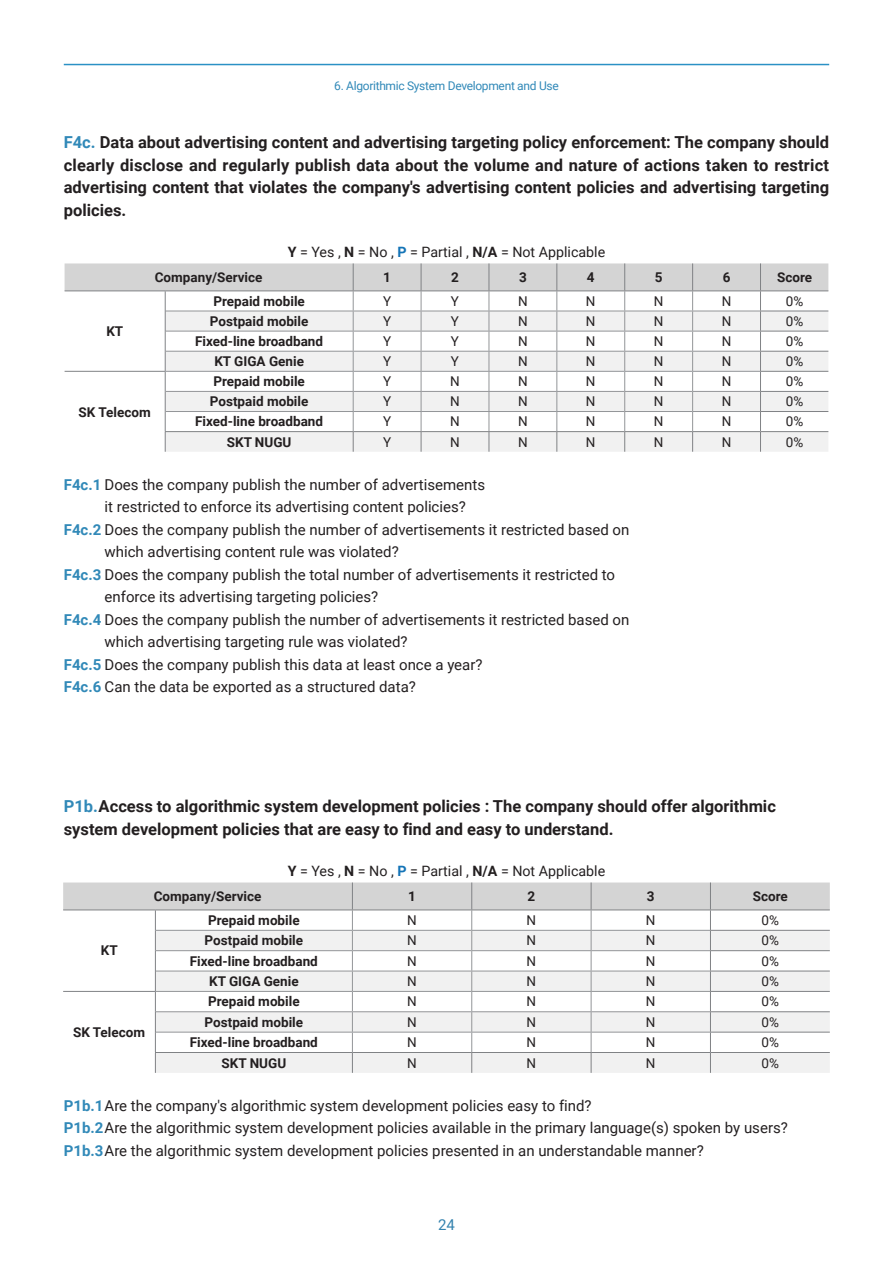
<style>
.page{position:relative;width:893px;height:1263px;background:#fff}
.page>*{position:absolute;margin:0;border:0;box-sizing:border-box;transform-origin:0 0}
.t1{font:700 16.5px/22.5px "Roboto";color:#231f20;text-align:justify}
.t2{font:15px/22.5px "Roboto";color:#231f20}
.t3{font:15px "Roboto";color:#3382ae}
.t4{font:14.25px "Roboto";color:#231f20}
.t5{font:700 13.5px "Roboto";color:#231f20}
.t6{font:13.5px "Roboto";color:#231f20}
.t7{font:12px "Roboto";letter-spacing:-.025em;color:#3189b8}
.s1{color:#3189b8}
.s2{font-weight:700}
.s3{font-weight:700;color:#1474b7}
.s4{font-weight:700;color:#3189b8}
</style>
<div class="page">
<svg style="left:65px;top:263px;width:763px;height:189px"></svg>
<svg style="left:63px;top:882px;width:767px;height:191px"></svg>
<hr style="left:64px;top:64px;width:765px;height:1px;background:#2b91c5">
<p class="t7" style="left:334px;top:77px;width:226px">6. Algorithmic System Development and Use</p>
<p class="t1" style="left:64px;top:130px;width:767px"><span class="s1">F4c.</span> Data about advertising content and advertising targeting policy enforcement: The company should clearly disclose and regularly publish data about the volume and nature of actions taken to restrict advertising content that violates the company's advertising content policies and advertising targeting policies.</p>
<p class="t4" style="left:288px;top:242px;width:319px"><span class="s2">Y</span> = Yes , <span class="s2">N</span> = No , <span class="s3">P</span> = Partial , <span class="s2">N/A</span> = Not Applicable</p>
<p class="t5" style="left:155px;top:268px;width:109px">Company/Service</p>
<p class="t5" style="left:383px;top:268px;width:9px">1</p>
<p class="t5" style="left:451px;top:268px;width:9px">2</p>
<p class="t5" style="left:519px;top:268px;width:9px">3</p>
<p class="t5" style="left:587px;top:268px;width:9px">4</p>
<p class="t5" style="left:655px;top:268px;width:9px">5</p>
<p class="t5" style="left:723px;top:268px;width:9px">6</p>
<p class="t5" style="left:777px;top:268px;width:37px">Score</p>
<p class="t5" style="left:106px;top:322px;width:18px">KT</p>
<p class="t5" style="left:213px;top:291px;width:93px">Prepaid mobile</p>
<p class="t6" style="left:383px;top:291px;width:10px">Y</p>
<p class="t6" style="left:451px;top:291px;width:10px">Y</p>
<p class="t6" style="left:518px;top:291px;width:11px">N</p>
<p class="t6" style="left:586px;top:291px;width:11px">N</p>
<p class="t6" style="left:654px;top:291px;width:11px">N</p>
<p class="t6" style="left:722px;top:291px;width:11px">N</p>
<p class="t6" style="left:786px;top:291px;width:19px">0%</p>
<p class="t5" style="left:210px;top:312px;width:100px">Postpaid mobile</p>
<p class="t6" style="left:383px;top:312px;width:10px">Y</p>
<p class="t6" style="left:451px;top:312px;width:10px">Y</p>
<p class="t6" style="left:518px;top:312px;width:11px">N</p>
<p class="t6" style="left:586px;top:312px;width:11px">N</p>
<p class="t6" style="left:654px;top:312px;width:11px">N</p>
<p class="t6" style="left:722px;top:312px;width:11px">N</p>
<p class="t6" style="left:786px;top:312px;width:19px">0%</p>
<p class="t5" style="left:195px;top:332px;width:129px">Fixed-line broadband</p>
<p class="t6" style="left:383px;top:332px;width:10px">Y</p>
<p class="t6" style="left:451px;top:332px;width:10px">Y</p>
<p class="t6" style="left:518px;top:332px;width:11px">N</p>
<p class="t6" style="left:586px;top:332px;width:11px">N</p>
<p class="t6" style="left:654px;top:332px;width:11px">N</p>
<p class="t6" style="left:722px;top:332px;width:11px">N</p>
<p class="t6" style="left:786px;top:332px;width:19px">0%</p>
<p class="t5" style="left:214px;top:352px;width:91px">KT GIGA Genie</p>
<p class="t6" style="left:383px;top:352px;width:10px">Y</p>
<p class="t6" style="left:451px;top:352px;width:10px">Y</p>
<p class="t6" style="left:518px;top:352px;width:11px">N</p>
<p class="t6" style="left:586px;top:352px;width:11px">N</p>
<p class="t6" style="left:654px;top:352px;width:11px">N</p>
<p class="t6" style="left:722px;top:352px;width:11px">N</p>
<p class="t6" style="left:786px;top:352px;width:19px">0%</p>
<p class="t5" style="left:213px;top:372px;width:93px">Prepaid mobile</p>
<p class="t6" style="left:383px;top:372px;width:10px">Y</p>
<p class="t6" style="left:450px;top:372px;width:11px">N</p>
<p class="t6" style="left:518px;top:372px;width:11px">N</p>
<p class="t6" style="left:586px;top:372px;width:11px">N</p>
<p class="t6" style="left:654px;top:372px;width:11px">N</p>
<p class="t6" style="left:722px;top:372px;width:11px">N</p>
<p class="t6" style="left:786px;top:372px;width:19px">0%</p>
<p class="t5" style="left:210px;top:392px;width:100px">Postpaid mobile</p>
<p class="t6" style="left:383px;top:392px;width:10px">Y</p>
<p class="t6" style="left:450px;top:392px;width:11px">N</p>
<p class="t6" style="left:518px;top:392px;width:11px">N</p>
<p class="t6" style="left:586px;top:392px;width:11px">N</p>
<p class="t6" style="left:654px;top:392px;width:11px">N</p>
<p class="t6" style="left:722px;top:392px;width:11px">N</p>
<p class="t6" style="left:786px;top:392px;width:19px">0%</p>
<p class="t5" style="left:195px;top:412px;width:129px">Fixed-line broadband</p>
<p class="t6" style="left:383px;top:412px;width:10px">Y</p>
<p class="t6" style="left:450px;top:412px;width:11px">N</p>
<p class="t6" style="left:518px;top:412px;width:11px">N</p>
<p class="t6" style="left:586px;top:412px;width:11px">N</p>
<p class="t6" style="left:654px;top:412px;width:11px">N</p>
<p class="t6" style="left:722px;top:412px;width:11px">N</p>
<p class="t6" style="left:786px;top:412px;width:19px">0%</p>
<p class="t5" style="left:227px;top:432px;width:66px">SKT NUGU</p>
<p class="t6" style="left:383px;top:432px;width:10px">Y</p>
<p class="t6" style="left:450px;top:432px;width:11px">N</p>
<p class="t6" style="left:518px;top:432px;width:11px">N</p>
<p class="t6" style="left:586px;top:432px;width:11px">N</p>
<p class="t6" style="left:654px;top:432px;width:11px">N</p>
<p class="t6" style="left:722px;top:432px;width:11px">N</p>
<p class="t6" style="left:786px;top:432px;width:19px">0%</p>
<p class="t2" style="left:64px;top:473px;width:423px"><span class="s4">F4c.1</span> Does the company publish the number of advertisements</p>
<p class="t2" style="left:105px;top:495px;width:363px">it restricted to enforce its advertising content policies?</p>
<p class="t2" style="left:64px;top:518px;width:567px"><span class="s4">F4c.2</span> Does the company publish the number of advertisements it restricted based on</p>
<p class="t2" style="left:105px;top:540px;width:296px">which advertising content rule was violated?</p>
<p class="t2" style="left:64px;top:563px;width:553px"><span class="s4">F4c.3</span> Does the company publish the total number of advertisements it restricted to</p>
<p class="t2" style="left:105px;top:585px;width:275px">enforce its advertising targeting policies?</p>
<p class="t2" style="left:64px;top:608px;width:567px"><span class="s4">F4c.4</span> Does the company publish the number of advertisements it restricted based on</p>
<p class="t2" style="left:105px;top:630px;width:305px">which advertising targeting rule was violated?</p>
<p class="t2" style="left:64px;top:653px;width:420px"><span class="s4">F4c.5</span> Does the company publish this data at least once a year?</p>
<p class="t2" style="left:64px;top:675px;width:354px"><span class="s4">F4c.6</span> Can the data be exported as a structured data?</p>
<p class="t5" style="left:79px;top:402px;width:74px">SK Telecom</p>
<p class="t1" style="left:64px;top:794px;width:714px"><span class="s1">P1b.</span>Access to algorithmic system development policies : The company should offer algorithmic system development policies that are easy to find and easy to understand.</p>
<p class="t4" style="left:288px;top:861px;width:319px"><span class="s2">Y</span> = Yes , <span class="s2">N</span> = No , <span class="s3">P</span> = Partial , <span class="s2">N/A</span> = Not Applicable</p>
<p class="t5" style="left:154px;top:886px;width:109px">Company/Service</p>
<p class="t5" style="left:408px;top:886px;width:9px">1</p>
<p class="t5" style="left:528px;top:886px;width:9px">2</p>
<p class="t5" style="left:647px;top:886px;width:9px">3</p>
<p class="t5" style="left:753px;top:886px;width:37px">Score</p>
<p class="t5" style="left:101px;top:941px;width:18px">KT</p>
<p class="t5" style="left:208px;top:911px;width:93px">Prepaid mobile</p>
<p class="t6" style="left:407px;top:911px;width:11px">N</p>
<p class="t6" style="left:527px;top:911px;width:11px">N</p>
<p class="t6" style="left:646px;top:911px;width:11px">N</p>
<p class="t6" style="left:762px;top:911px;width:19px">0%</p>
<p class="t5" style="left:205px;top:931px;width:100px">Postpaid mobile</p>
<p class="t6" style="left:407px;top:931px;width:11px">N</p>
<p class="t6" style="left:527px;top:931px;width:11px">N</p>
<p class="t6" style="left:646px;top:931px;width:11px">N</p>
<p class="t6" style="left:762px;top:931px;width:19px">0%</p>
<p class="t5" style="left:190px;top:951px;width:129px">Fixed-line broadband</p>
<p class="t6" style="left:407px;top:951px;width:11px">N</p>
<p class="t6" style="left:527px;top:951px;width:11px">N</p>
<p class="t6" style="left:646px;top:951px;width:11px">N</p>
<p class="t6" style="left:762px;top:951px;width:19px">0%</p>
<p class="t5" style="left:209px;top:972px;width:91px">KT GIGA Genie</p>
<p class="t6" style="left:407px;top:972px;width:11px">N</p>
<p class="t6" style="left:527px;top:972px;width:11px">N</p>
<p class="t6" style="left:646px;top:972px;width:11px">N</p>
<p class="t6" style="left:762px;top:972px;width:19px">0%</p>
<p class="t5" style="left:208px;top:992px;width:93px">Prepaid mobile</p>
<p class="t6" style="left:407px;top:992px;width:11px">N</p>
<p class="t6" style="left:527px;top:992px;width:11px">N</p>
<p class="t6" style="left:646px;top:992px;width:11px">N</p>
<p class="t6" style="left:762px;top:992px;width:19px">0%</p>
<p class="t5" style="left:205px;top:1012px;width:100px">Postpaid mobile</p>
<p class="t6" style="left:407px;top:1012px;width:11px">N</p>
<p class="t6" style="left:527px;top:1012px;width:11px">N</p>
<p class="t6" style="left:646px;top:1012px;width:11px">N</p>
<p class="t6" style="left:762px;top:1012px;width:19px">0%</p>
<p class="t5" style="left:190px;top:1033px;width:129px">Fixed-line broadband</p>
<p class="t6" style="left:407px;top:1033px;width:11px">N</p>
<p class="t6" style="left:527px;top:1033px;width:11px">N</p>
<p class="t6" style="left:646px;top:1033px;width:11px">N</p>
<p class="t6" style="left:762px;top:1033px;width:19px">0%</p>
<p class="t5" style="left:222px;top:1053px;width:66px">SKT NUGU</p>
<p class="t6" style="left:407px;top:1053px;width:11px">N</p>
<p class="t6" style="left:527px;top:1053px;width:11px">N</p>
<p class="t6" style="left:646px;top:1053px;width:11px">N</p>
<p class="t6" style="left:762px;top:1053px;width:19px">0%</p>
<p class="t2" style="left:64px;top:1094px;width:726px"><span class="s4">P1b.1</span>Are the company's algorithmic system development policies easy to find?<br><span class="s4">P1b.2</span>Are the algorithmic system development policies available in the primary language(s) spoken by users?<br><span class="s4">P1b.3</span>Are the algorithmic system development policies presented in an understandable manner?</p>
<p class="t5" style="left:73px;top:1023px;width:74px">SK Telecom</p>
<p class="t3" style="left:438px;top:1214px;width:18px">24</p>
</div>
